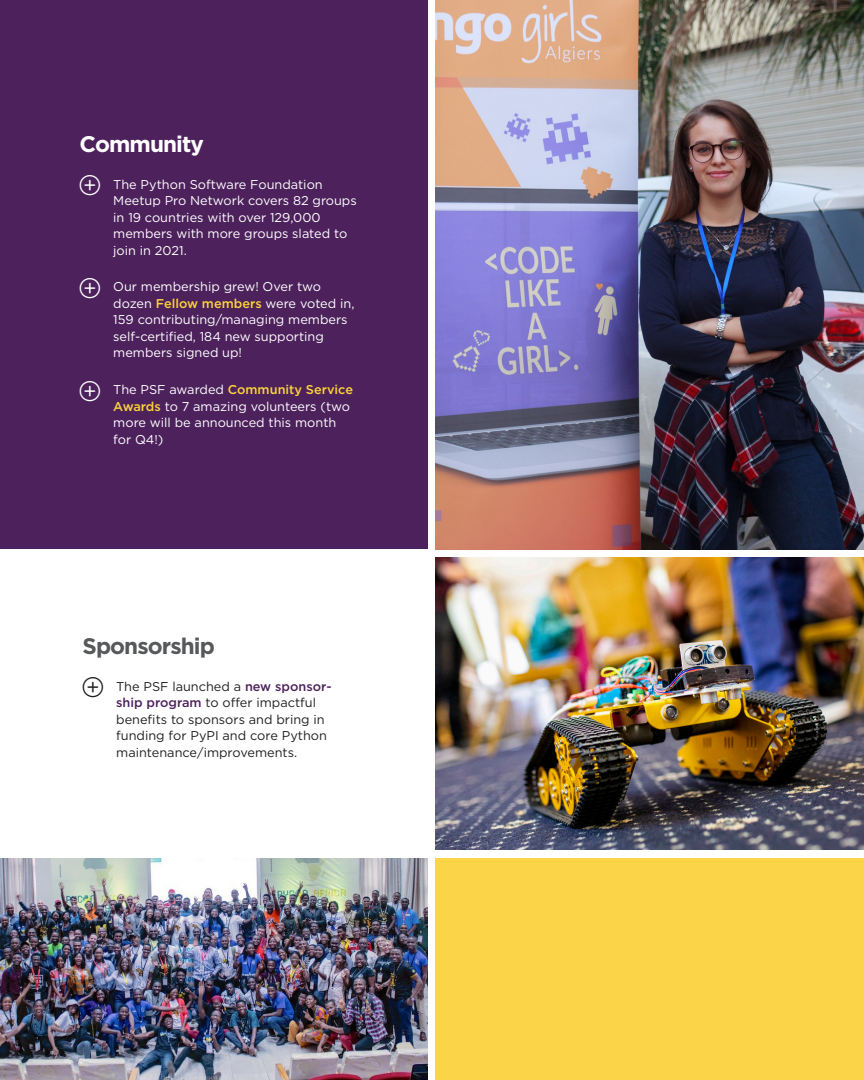
<style>
.page{position:relative;width:864px;height:1080px;background:#fff}
.page>*{position:absolute;margin:0;border:0;box-sizing:border-box;transform-origin:0 0}
.product_subheader_wh{font:700 22.5px "Gotham";letter-spacing:-.04em;color:#57585a}
.product_subheader_wh-2{font:700 22.5px "Gotham";letter-spacing:-.04em;color:#fff}
.t1{font:12.75px/16.5px "Gotham";color:#fff}
.t2{font:12.75px/16.5px "Gotham";color:#231f20}
.s1{font-weight:500;color:#fcd33a}
.s2{font-weight:500;color:#4d225c}
</style>
<div class="page">
<div style="left:0;top:0;width:427px;height:549px;background:#4d225c"></div>
<img style="left:436px;top:0;width:428px;height:549px">
<img style="left:436px;top:557px;width:428px;height:293px">
<img style="left:0;top:858px;width:427px;height:222px">
<div style="left:436px;top:858px;width:428px;height:222px;background:#fcd447"></div>
<p class="product_subheader_wh-2" style="left:80px;top:130px;width:126px">Community</p>
<p class="t1" style="left:113px;top:176px;width:245px">The Python Software Foundation<br>Meetup Pro Network covers 82 groups in 19 countries with over 129,000 members with more groups slated to join in 2021.</p>
<p class="t1" style="left:113px;top:278px;width:243px">Our membership grew! Over two dozen <span class="s1">Fellow members</span> were voted in,<br>159 contributing/managing members self-certified, 184 new supporting members signed up!</p>
<p class="t1" style="left:113px;top:381px;width:241px">The PSF awarded <span class="s1">Community Service<br>Awards</span> to 7 amazing volunteers (two more will be announced this month for Q4!)</p>
<p class="product_subheader_wh" style="left:82px;top:632px;width:134px">Sponsorship</p>
<p class="t2" style="left:116px;top:678px;width:217px">The PSF launched a <span class="s2">new sponsor&shy;ship program</span> to offer impactful benefits to sponsors and bring in funding for PyPI and core Python maintenance/improvements.</p>
</div>
